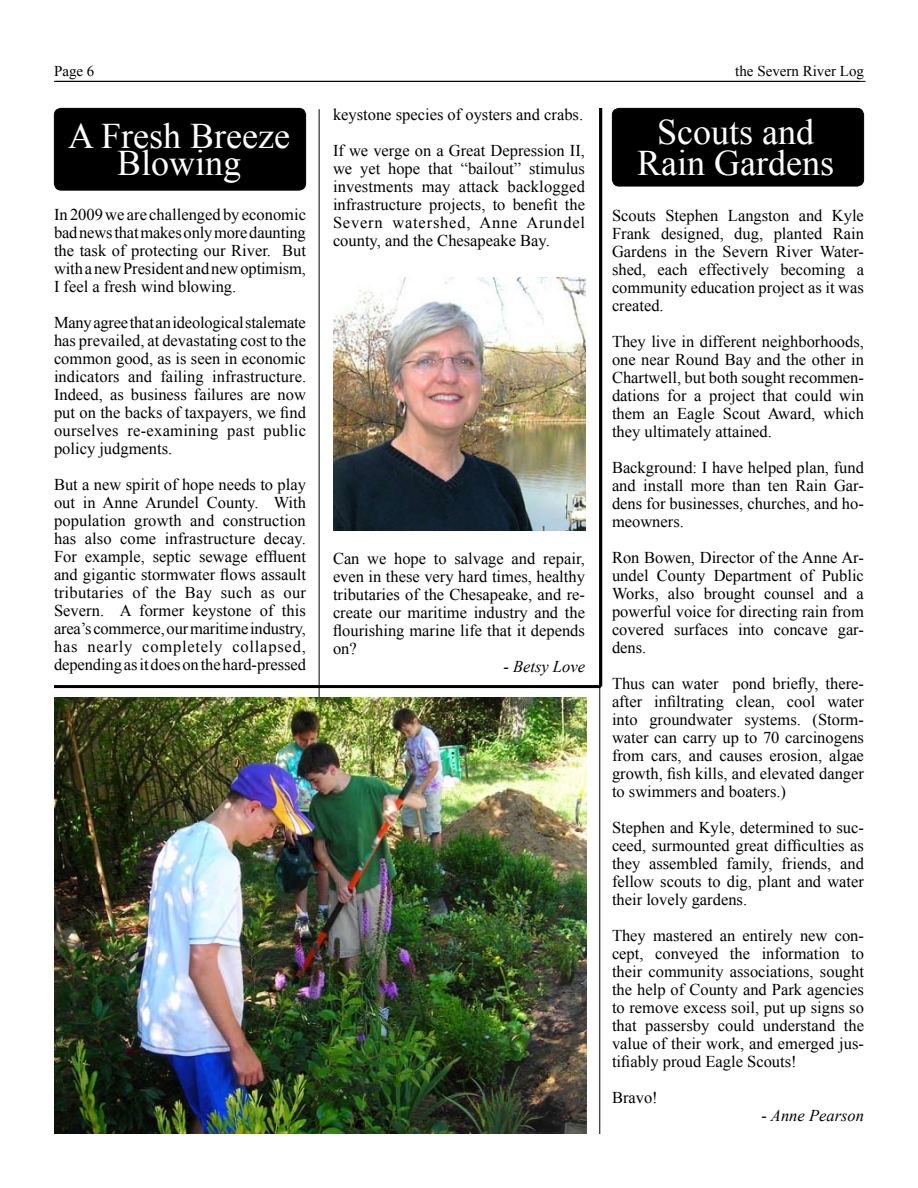
<style>
.page{position:relative;width:918px;height:1188px;background:#fff}
.page>*{position:absolute;margin:0;border:0;box-sizing:border-box;transform-origin:0 0}
.t1{font:36px/31.5px "Times New Roman";color:#fff;text-align:center}
.t2{font:16.5px/18px "Times New Roman";color:#000;text-align:justify}
.t3{font:italic 16.5px "Times New Roman";color:#000}
.t4{font:15px "Times New Roman";color:#000}
</style>
<div class="page">
<hr style="left:56px;top:81px;width:810px;height:1px;background:#000">
<hr style="left:54px;top:81px;width:806px;height:1px;background:#000">
<div style="left:612px;top:108px;width:252px;height:78px;background:#000;border-radius:7px"></div>
<div style="left:612px;top:108px;width:252px;height:78px;border:1px solid #000;border-radius:7px"></div>
<div style="left:54px;top:108px;width:252px;height:82px;background:#000;border-radius:7px"></div>
<div style="left:54px;top:108px;width:252px;height:82px;border:1px solid #000;border-radius:7px"></div>
<hr style="left:319px;top:109px;width:1px;height:1025px;background:#000">
<hr style="left:599px;top:108px;width:1px;height:1026px;background:#000">
<img style="left:333px;top:278px;width:253px;height:252px">
<img style="left:54px;top:698px;width:532px;height:436px">
<hr style="left:54px;top:685px;width:547px;height:3px;background:#000">
<hr style="left:599px;top:108px;width:3px;height:579px;background:#000">
<p class="t4" style="left:54px;top:61px;width:42px">Page 6</p>
<p class="t4" style="left:735px;top:61px;width:130px">the Severn River Log</p>
<h1 class="t1" style="left:68px;top:122px;width:223px;line-height:27px">A Fresh Breeze<br>Blowing</h1>
<p class="t2" style="left:54px;top:205px;width:254px">In 2009 we are challenged by economic bad news that makes only more daunting the task of protecting our River. But with a new President and new optimism, I feel a fresh wind blowing.</p>
<p class="t2" style="left:54px;top:313px;width:254px">Many agree that an ideological stalemate has prevailed, at devastating cost to the common good, as is seen in economic indicators and failing infrastructure.<br>Indeed, as business failures are now put on the backs of taxpayers, we find ourselves re-examining past public policy judgments.</p>
<p class="t2" style="left:54px;top:475px;width:254px">But a new spirit of hope needs to play out in Anne Arundel County. With population growth and construction has also come infrastructure decay.<br>For example, septic sewage effluent and gigantic stormwater flows assault tributaries of the Bay such as our Severn. A former keystone of this area’s commerce, our maritime industry, has nearly completely collapsed, depending as it does on the hard-pressed</p>
<p class="t2" style="left:333px;top:97px;width:253px;line-height:36px">keystone species of oysters and crabs.<br>If we verge on a Great Depression II,</p>
<p class="t2" style="left:333px;top:160px;width:254px">we yet hope that “bailout” stimulus investments may attack backlogged infrastructure projects, to benefit the Severn watershed, Anne Arundel county, and the Chesapeake Bay.</p>
<p class="t2" style="left:333px;top:549px;width:254px">Can we hope to salvage and repair, even in these very hard times, healthy tributaries of the Chesapeake, and re&shy;create our maritime industry and the flourishing marine life that it depends on?</p>
<p class="t3" style="left:503px;top:655px;width:83px">- Betsy Love</p>
<h1 class="t1" style="left:637px;top:116px;width:198px">Scouts and<br>Rain Gardens</h1>
<p class="t2" style="left:612px;top:206px;width:254px">Scouts Stephen Langston and Kyle Frank designed, dug, planted Rain Gardens in the Severn River Water&shy;shed, each effectively becoming a community education project as it was created.</p>
<p class="t2" style="left:612px;top:332px;width:254px">They live in different neighborhoods, one near Round Bay and the other in Chartwell, but both sought recommen&shy;dations for a project that could win them an Eagle Scout Award, which they ultimately attained.</p>
<p class="t2" style="left:612px;top:458px;width:254px">Background: I have helped plan, fund and install more than ten Rain Gar&shy;dens for businesses, churches, and ho&shy;meowners.</p>
<p class="t2" style="left:612px;top:548px;width:254px">Ron Bowen, Director of the Anne Ar&shy;undel County Department of Public Works, also brought counsel and a powerful voice for directing rain from covered surfaces into concave gar&shy;dens.</p>
<p class="t2" style="left:612px;top:674px;width:254px">Thus can water pond briefly, there&shy;after infiltrating clean, cool water into groundwater systems. (Storm&shy;water can carry up to 70 carcinogens from cars, and causes erosion, algae growth, fish kills, and elevated danger to swimmers and boaters.)</p>
<p class="t2" style="left:612px;top:818px;width:254px">Stephen and Kyle, determined to suc&shy;ceed, surmounted great difficulties as they assembled family, friends, and fellow scouts to dig, plant and water their lovely gardens.</p>
<p class="t2" style="left:612px;top:926px;width:254px">They mastered an entirely new con&shy;cept, conveyed the information to their community associations, sought the help of County and Park agencies to remove excess soil, put up signs so that passersby could understand the value of their work, and emerged jus&shy;tifiably proud Eagle Scouts!</p>
<p class="t2" style="left:612px;top:1088px;width:47px">Bravo!</p>
<p class="t3" style="left:762px;top:1104px;width:104px">- Anne Pearson</p>
</div>
